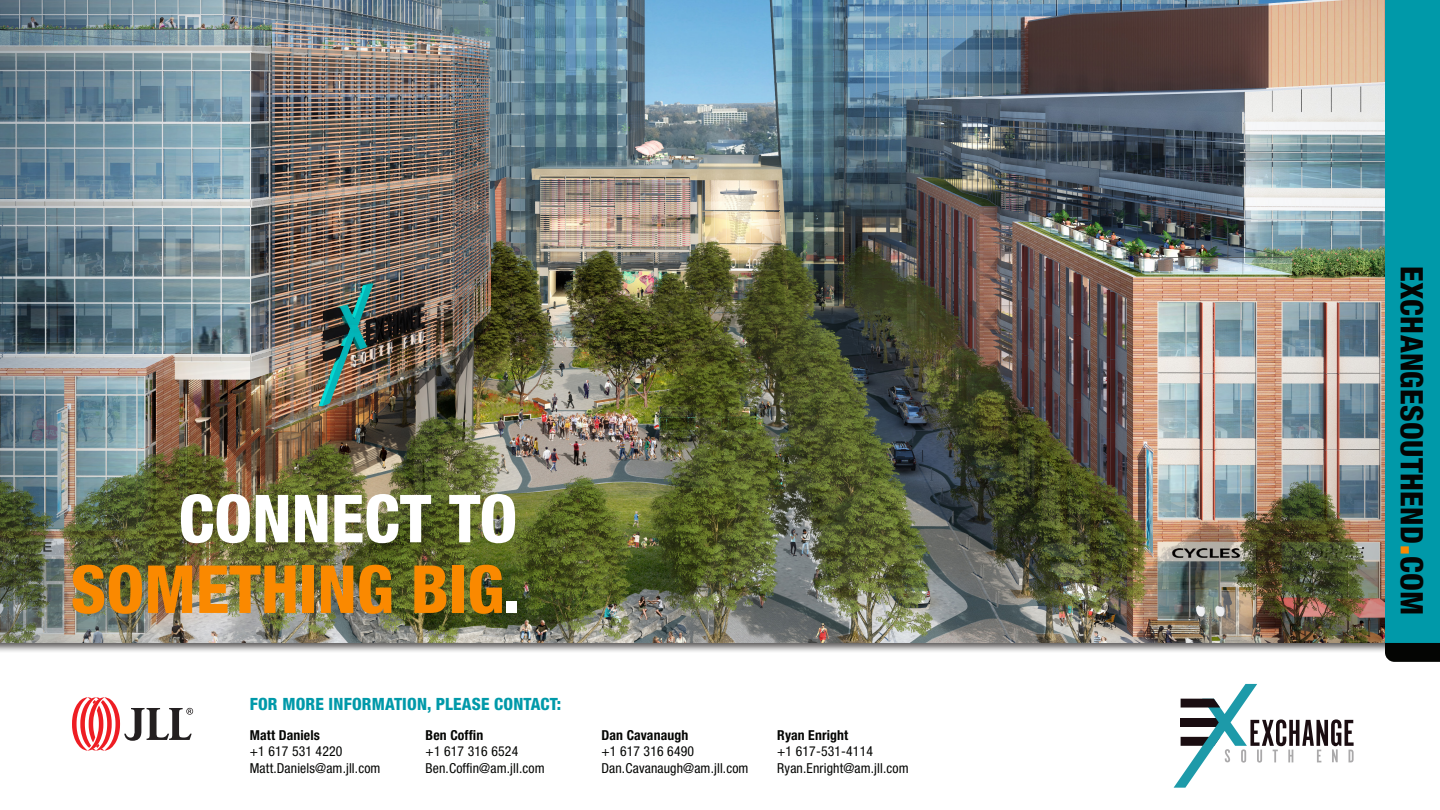
<style>
.page{position:relative;width:1440px;height:810px;background:#fff}
.page>*{position:absolute;margin:0;border:0;box-sizing:border-box;transform-origin:0 0}
.t1{font:800 condensed 66.38px/70.6px "Helvetica Neue LT Std";color:#fa8900;text-align:right}
.t2{font:800 condensed 31.12px "Helvetica Neue LT Std";letter-spacing:.01em;color:#040503}
.t3{font:800 condensed 16.88px "Helvetica Neue LT Std";letter-spacing:.01em;color:#0099a9}
.t4{font:condensed 13.75px/16.5px "Helvetica Neue LT Std";letter-spacing:.01em;color:#040503}
.s1{color:#fff}
.s2{font-weight:700}
.s3{font-size:45.88px;color:#fa8900}
</style>
<div class="page">
<img style="left:0;top:0;width:1385px;height:643px">
<svg style="left:1174px;top:684px;width:180px;height:104px"></svg>
<div style="left:1385px;top:0;width:55px;height:646px;background:#0099a9"></div>
<svg style="left:1385px;top:643px;width:55px;height:19px"></svg>
<svg style="left:72px;top:697px;width:121px;height:54px"></svg>
<p class="t1" style="left:71px;top:482px;width:451px"><span class="s1">CONNECT TO<br></span>SOMETHING BIG<span class="s1">.</span></p>
<p class="t3" style="left:250px;top:694px;width:313px">FOR MORE INFORMATION, PLEASE CONTACT:</p>
<p class="t4" style="left:250px;top:726px;width:132px"><span class="s2">Matt Daniels<br></span>+1 617 531 4220<br>Matt.Daniels@am.jll.com</p>
<p class="t4" style="left:426px;top:726px;width:120px"><span class="s2">Ben Coffin<br></span>+1 617 316 6524<br>Ben.Coffin@am.jll.com</p>
<p class="t4" style="left:601px;top:726px;width:149px"><span class="s2">Dan Cavanaugh<br></span>+1 617 316 6490<br>Dan.Cavanaugh@am.jll.com</p>
<p class="t4" style="left:777px;top:726px;width:133px"><span class="s2">Ryan Enright<br></span>+1 617-531-4114<br>Ryan.Enright@am.jll.com</p>
<p class="t2" style="left:1431px;top:266px;width:351px;rotate:90deg">EXCHANGESOUTHEND<span class="s3">.</span>COM</p>
</div>
